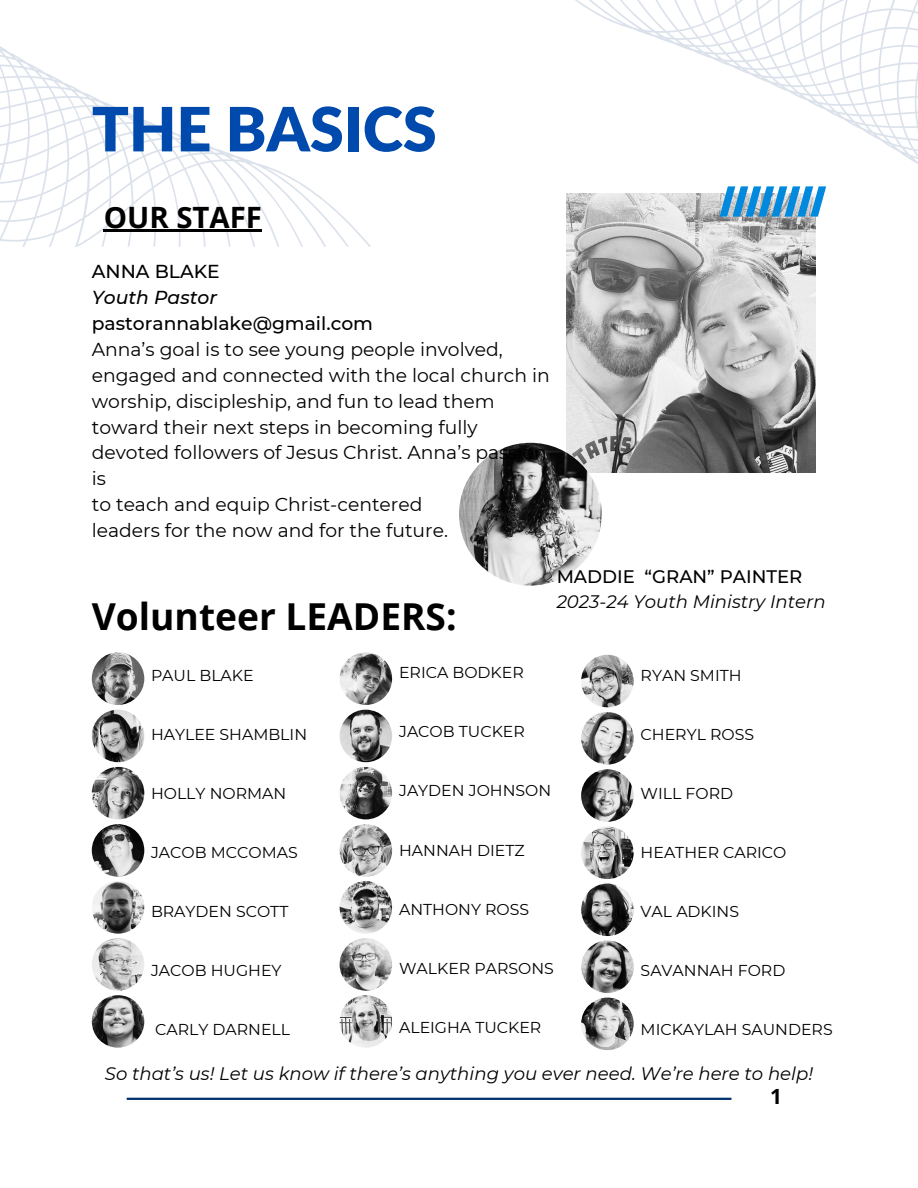
<style>
.page{position:relative;width:918px;height:1188px;background:#fff}
.page>*{position:absolute;margin:0;border:0;box-sizing:border-box;transform-origin:0 0}
.t1{font:900 61.05px "Lato";color:#004aad}
.t2{font:700 37.05px "Open Sans";color:#000}
.t3{font:700 29.4px "Open Sans";color:#000}
.t4{font:700 21px "Open Sans";color:#000}
.t5{font:18.75px/25.8px "Montserrat";color:#000}
.t6{font:500 18.75px "Montserrat";color:#000}
.t7{font:italic 500 18.75px "Montserrat";color:#000}
.t8{font:italic 18.15px/25px "Montserrat";color:#000}
.t9{font:15.75px "Montserrat";color:#000}
.s1{font-weight:500;font-style:normal}
</style>
<div class="page">
<svg style="left:0;top:46px;width:371px;height:201px"></svg>
<svg style="left:566px;top:0;width:352px;height:219px"></svg>
<img style="left:567px;top:194px;width:249px;height:279px">
<svg style="left:720px;top:186px;width:106px;height:31px"></svg>
<img style="left:459px;top:443px;width:143px;height:143px;border-radius:50%">
<hr style="left:104px;top:230px;width:158px;height:2px;background:#000">
<hr style="left:127px;top:1098px;width:604px;height:2px;background:#003172">
<img style="left:92px;top:652px;width:52px;height:53px;border-radius:50%">
<img style="left:92px;top:767px;width:52px;height:52px;border-radius:50%">
<img style="left:92px;top:824px;width:52px;height:53px;border-radius:50%">
<img style="left:340px;top:652px;width:52px;height:53px;border-radius:50%">
<img style="left:340px;top:710px;width:52px;height:52px;border-radius:50%">
<img style="left:340px;top:767px;width:52px;height:52px;border-radius:50%">
<img style="left:340px;top:824px;width:52px;height:53px;border-radius:50%">
<img style="left:92px;top:710px;width:52px;height:52px;border-radius:50%">
<img style="left:581px;top:655px;width:53px;height:52px;border-radius:50%">
<img style="left:581px;top:712px;width:53px;height:53px;border-radius:50%">
<img style="left:581px;top:769px;width:53px;height:53px;border-radius:50%">
<img style="left:581px;top:827px;width:53px;height:52px;border-radius:50%">
<img style="left:92px;top:881px;width:52px;height:53px;border-radius:50%">
<img style="left:340px;top:881px;width:52px;height:53px;border-radius:50%">
<img style="left:92px;top:938px;width:52px;height:53px;border-radius:50%">
<img style="left:340px;top:938px;width:52px;height:53px;border-radius:50%">
<img style="left:581px;top:884px;width:53px;height:52px;border-radius:50%">
<img style="left:581px;top:941px;width:53px;height:52px;border-radius:50%">
<img style="left:92px;top:995px;width:52px;height:53px;border-radius:50%">
<img style="left:340px;top:995px;width:52px;height:53px;border-radius:50%">
<img style="left:581px;top:998px;width:53px;height:52px;border-radius:50%">
<p class="t1" style="left:92px;top:91px;width:346px">THE BASICS</p>
<p class="t3" style="left:104px;top:196px;width:160px">OUR STAFF</p>
<p class="t6" style="left:92px;top:260px;width:129px">ANNA BLAKE</p>
<p class="t7" style="left:92px;top:286px;width:127px">Youth Pastor</p>
<p class="t6" style="left:92px;top:312px;width:283px">pastorannablake@gmail.com</p>
<p class="t5" style="left:92px;top:336px;width:459px">Anna’s goal is to see young people involved, engaged and connected with the local church in worship, discipleship, and fun to lead them toward their next steps in becoming fully devoted followers of Jesus Christ. Anna’s passion is<br>to teach and equip Christ-centered<br>leaders for the now and for the future.</p>
<p class="t2" style="left:92px;top:591px;width:366px">Volunteer LEADERS:</p>
<p class="t8" style="left:557px;top:564px;width:271px"><span class="s1">MADDIE “GRAN” PAINTER<br></span>2023-24 Youth Ministry Intern</p>
<p class="t9" style="left:151px;top:665px;width:104px">PAUL BLAKE</p>
<p class="t9" style="left:399px;top:663px;width:126px">ERICA BODKER</p>
<p class="t9" style="left:641px;top:665px;width:102px">RYAN SMITH</p>
<p class="t9" style="left:151px;top:725px;width:158px">HAYLEE SHAMBLIN</p>
<p class="t9" style="left:399px;top:722px;width:127px">JACOB TUCKER</p>
<p class="t9" style="left:641px;top:724px;width:115px">CHERYL ROSS</p>
<p class="t9" style="left:151px;top:784px;width:137px">HOLLY NORMAN</p>
<p class="t9" style="left:399px;top:781px;width:154px">JAYDEN JOHNSON</p>
<p class="t9" style="left:641px;top:784px;width:94px">WILL FORD</p>
<p class="t9" style="left:151px;top:843px;width:148px">JACOB MCCOMAS</p>
<p class="t9" style="left:399px;top:840px;width:127px">HANNAH DIETZ</p>
<p class="t9" style="left:641px;top:843px;width:147px">HEATHER CARICO</p>
<p class="t9" style="left:151px;top:902px;width:139px">BRAYDEN SCOTT</p>
<p class="t9" style="left:399px;top:899px;width:132px">ANTHONY ROSS</p>
<p class="t9" style="left:641px;top:902px;width:100px">VAL ADKINS</p>
<p class="t9" style="left:151px;top:961px;width:132px">JACOB HUGHEY</p>
<p class="t9" style="left:399px;top:959px;width:156px">WALKER PARSONS</p>
<p class="t9" style="left:641px;top:961px;width:146px">SAVANNAH FORD</p>
<p class="t9" style="left:399px;top:1018px;width:144px">ALEIGHA TUCKER</p>
<p class="t9" style="left:641px;top:1020px;width:194px">MICKAYLAH SAUNDERS</p>
<p class="t8" style="left:105px;top:1061px;width:710px">So that’s us! Let us know if there’s anything you ever need. We’re here to help!</p>
<p class="t9" style="left:155px;top:1020px;width:137px">CARLY DARNELL</p>
<h1 class="t4" style="left:770px;top:1081px;width:13px">1</h1>
</div>
